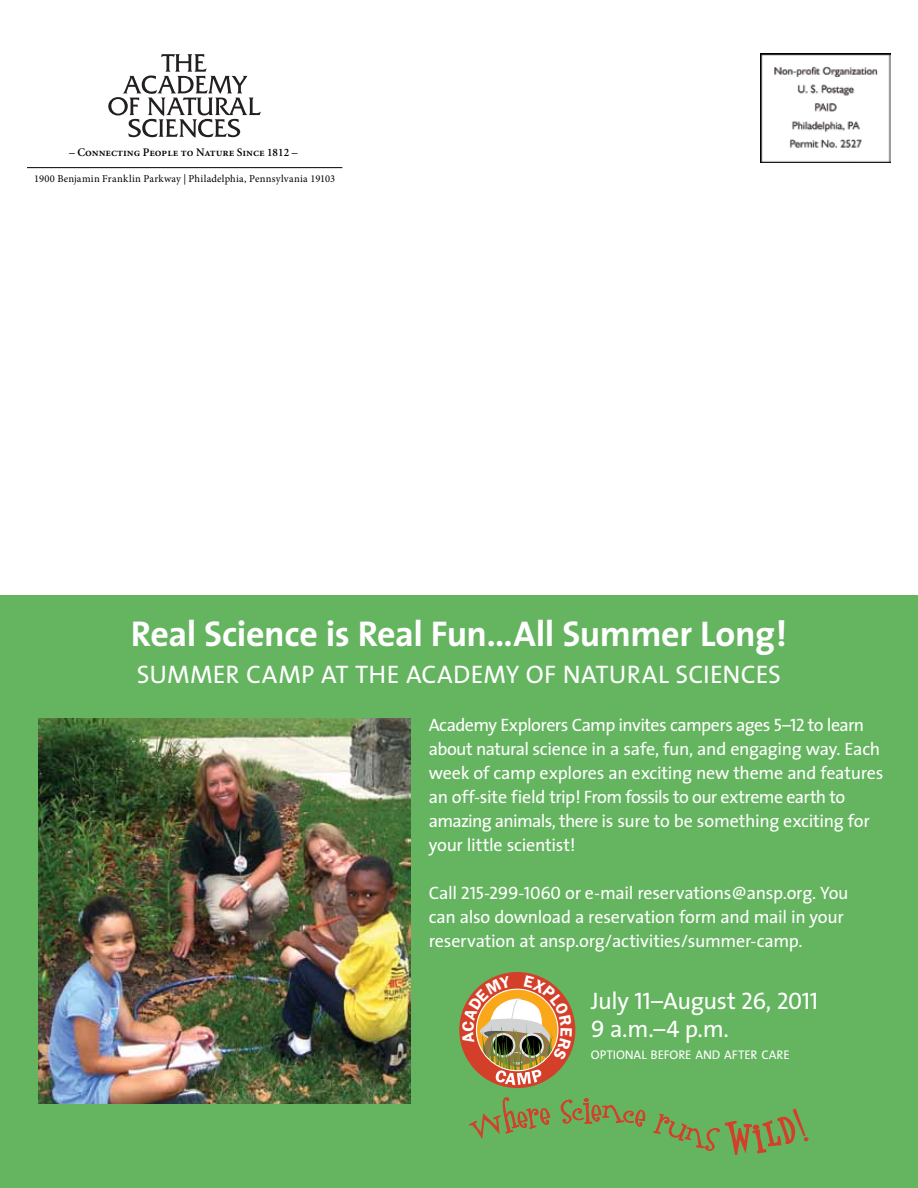
<style>
.page{position:relative;width:918px;height:1188px;background:#fff}
.page>*{position:absolute;margin:0;border:0;box-sizing:border-box;transform-origin:0 0}
.t1{font:700 36px "The Sans";letter-spacing:-.015em;color:#fff}
.t2{font:25.5px "The Sans";letter-spacing:.015em;color:#fff}
.t3{font:24px/28.8px "The Sans";letter-spacing:-.02em;color:#fff}
.t4{font:18px/24px "The Sans";letter-spacing:-.02em;color:#fff}
.t5{font:12.6px "The Sans";letter-spacing:-.005em;color:#fff}
.t6{font:11.55px "Minion Semibold SC";color:#000}
.t7{font:10.5px "Minion Pro";letter-spacing:.01em;color:#000}
.s1{font-family:"Minion";font-weight:600;font-size:11.4px}
.s2{font-family:"The Sans Caps"}
</style>
<div class="page">
<img style="left:760px;top:54px;width:131px;height:109px">
<svg style="left:108px;top:54px;width:153px;height:84px"></svg>
<hr style="left:27px;top:167px;width:315px;height:1px;background:#000">
<div style="left:0;top:596px;width:918px;height:592px;background:#65b460"></div>
<svg style="left:469px;top:1097px;width:82px;height:42px"></svg>
<svg style="left:561px;top:1098px;width:85px;height:29px"></svg>
<svg style="left:653px;top:1108px;width:155px;height:47px"></svg>
<img style="left:39px;top:718px;width:372px;height:386px">
<div style="left:459px;top:972px;width:116px;height:116px;background:#d43f2a;border-radius:50%"></div>
<svg style="left:462px;top:976px;width:110px;height:109px"></svg>
<p class="t6" style="left:69px;top:146px;width:230px">– Connecting People to Nature Since <span class="s1">1812</span> –</p>
<p class="t7" style="left:34px;top:171px;width:303px">1900 Benjamin Franklin Parkway | Philadelphia, Pennsylvania 19103</p>
<h1 class="t1" style="left:131px;top:603px;width:658px">Real Science is Real Fun…All Summer Long!</h1>
<h2 class="t2" style="left:137px;top:653px;width:566px">Summer Camp at the Academy of Natural Sciences</h2>
<p class="t4" style="left:429px;top:713px;width:456px">Academy Explorers Camp invites campers ages <span class="s2">5–12</span> to learn about natural science in a safe, fun, and engaging way. Each week of camp explores an exciting new theme and features an off-site field trip! From fossils to our extreme earth to amazing animals, there is sure to be something exciting for your little scientist!</p>
<p class="t4" style="left:429px;top:881px;width:421px">Call <span class="s2">215-299-1060</span> or e-mail reservations@ansp.org. You can also download a reservation form and mail in your reservation at ansp.org/activities/summer-camp.</p>
<h3 class="t3" style="left:591px;top:985px;width:229px">July <span class="s2">11</span>–August <span class="s2">26, 2011<br>9</span> a.m.–<span class="s2">4</span> p.m.</h3>
<p class="t5" style="left:591px;top:1044px;width:200px">OPTIONAL BEFORE AND AFTER CARE</p>
</div>
